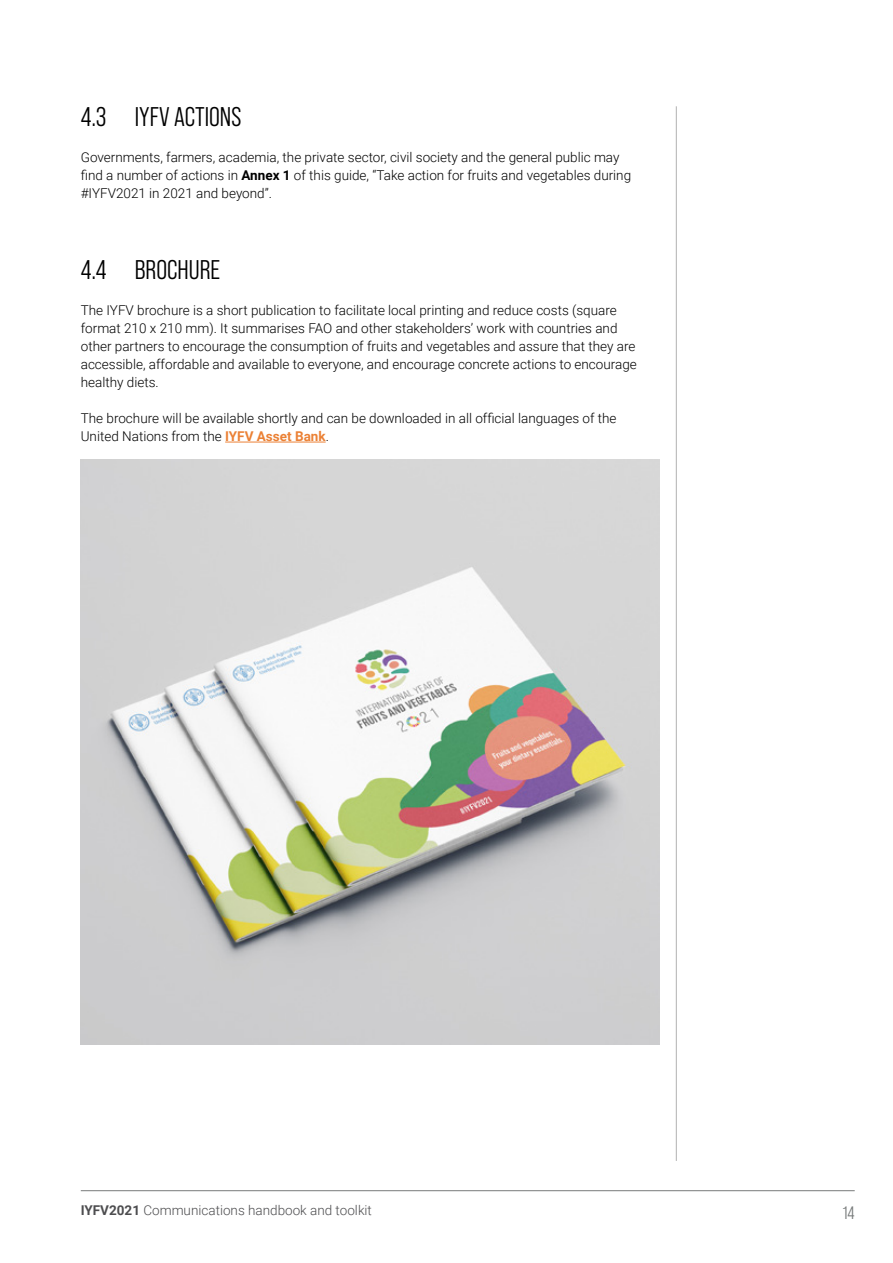
<style>
.page{position:relative;width:893px;height:1263px;background:#fff}
.page>*{position:absolute;margin:0;border:0;box-sizing:border-box;transform-origin:0 0}
.t1{font:27px "Bebas Neue Pro Middle";color:#000}
.t2{font:18px "Bebas Neue Pro Middle";color:#787b7b}
.t3{font:300 13.5px/18px "Roboto";color:#000}
.t4{font:300 13.5px "Roboto";color:#4d4d4f}
.s1{font-weight:700}
.s2{font-weight:700;color:#eb8135}
</style>
<div class="page">
<hr style="left:676px;top:106px;width:1px;height:1055px;background:#b1b1b1">
<hr style="left:81px;top:1190px;width:774px;height:1px;background:#787b7b">
<hr style="left:225px;top:442px;width:101px;height:1px;background:#eb8135">
<img style="left:81px;top:459px;width:578px;height:585px">
<h1 class="t1" style="left:81px;top:102px;width:162px">4.3 IYFV ACTIONS</h1>
<p class="t3" style="left:81px;top:148px;width:552px">Governments, farmers, academia, the private sector, civil society and the general public may find a number of actions in <span class="s1">Annex 1</span> of this guide, “Take action for fruits and vegetables during #IYFV2021 in 2021 and beyond”.</p>
<h1 class="t1" style="left:81px;top:255px;width:141px">4.4 BROCHURE</h1>
<p class="t3" style="left:81px;top:301px;width:558px">The IYFV brochure is a short publication to facilitate local printing and reduce costs (square format 210 x 210 mm). It summarises FAO and other stakeholders’ work with countries and other partners to encourage the consumption of fruits and vegetables and assure that they are accessible, affordable and available to everyone, and encourage concrete actions to encourage healthy diets.</p>
<p class="t3" style="left:81px;top:409px;width:537px">The brochure will be available shortly and can be downloaded in all official languages of the<br>United Nations from the <span class="s2">IYFV Asset Bank</span>.</p>
<p class="t4" style="left:81px;top:1201px;width:293px"><span class="s1">IYFV2021</span> Communications handbook and toolkit</p>
<h2 class="t2" style="left:843px;top:1203px;width:13px">14</h2>
</div>
